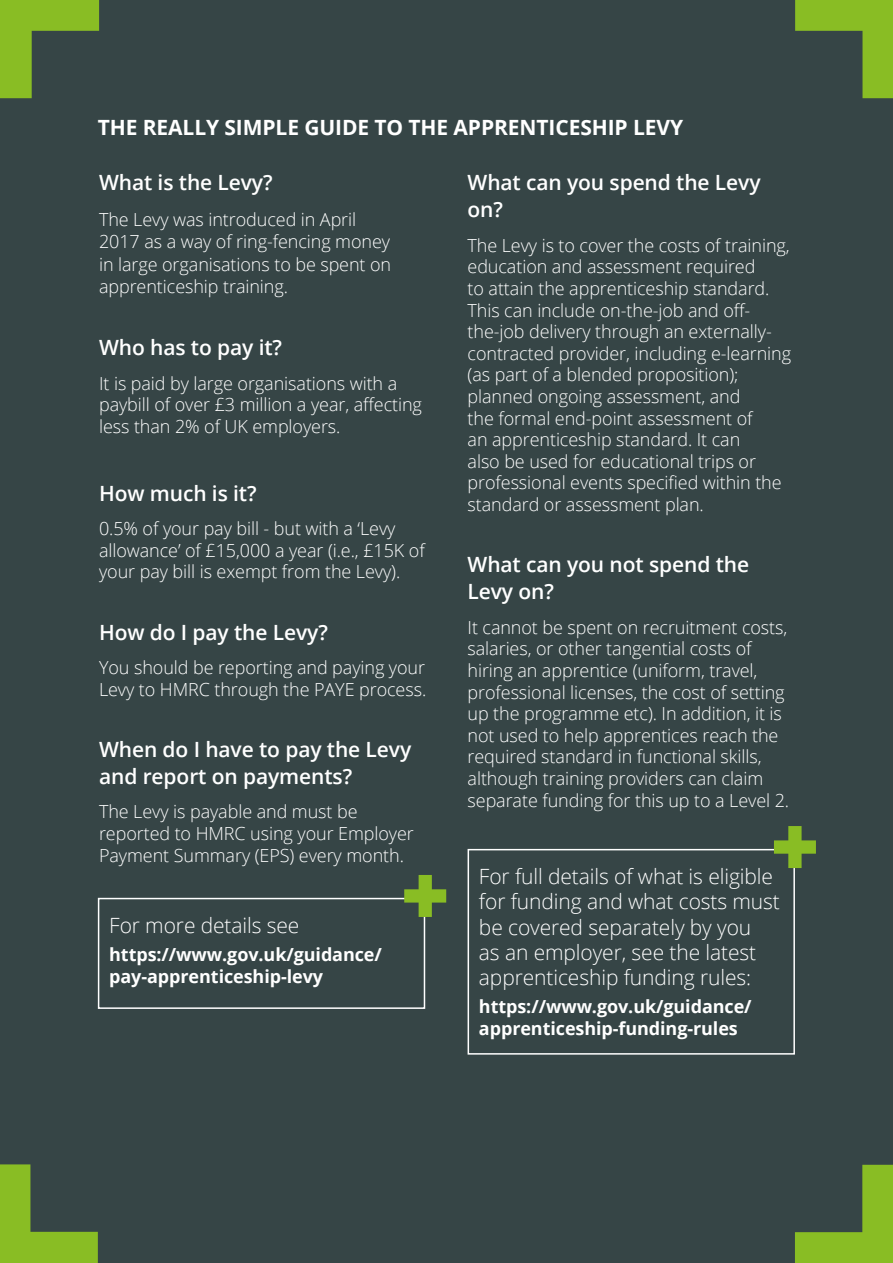
<style>
.page{position:relative;width:893px;height:1263px;background:#364546}
.page>*{position:absolute;margin:0;border:0;box-sizing:border-box;transform-origin:0 0}
.t1{font:600 21px/27px "Open Sans";letter-spacing:-.005em;color:#fff}
.t2{font:300 21px/25.2px "Open Sans";letter-spacing:-.005em;color:#fff}
.t3{font:700 21px "Open Sans";letter-spacing:-.005em;color:#fff}
.t4{font:300 18px/21.6px "Open Sans";letter-spacing:-.005em;color:#fff}
.t5{font:700 18px/21.6px "Open Sans";letter-spacing:-.005em;color:#fff}
</style>
<div class="page">
<svg style="left:0;top:0;width:99px;height:98px"></svg>
<svg style="left:795px;top:0;width:98px;height:98px"></svg>
<svg style="left:0;top:1164px;width:98px;height:99px"></svg>
<svg style="left:795px;top:1165px;width:98px;height:98px"></svg>
<div style="left:98px;top:898px;width:327px;height:111px;border:2px solid #fff"></div>
<svg style="left:404px;top:875px;width:42px;height:42px"></svg>
<div style="left:468px;top:849px;width:327px;height:205px;border:2px solid #fff"></div>
<svg style="left:774px;top:826px;width:42px;height:42px"></svg>
<p class="t3" style="left:98px;top:113px;width:587px">THE REALLY SIMPLE GUIDE TO THE APPRENTICESHIP LEVY</p>
<p class="t1" style="left:99px;top:169px;width:175px">What is the Levy?</p>
<p class="t4" style="left:99px;top:207px;width:294px;line-height:22.5px">The Levy was introduced in April<br>2017 as a way of ring-fencing money in large organisations to be spent on apprenticeship training.</p>
<p class="t1" style="left:99px;top:334px;width:185px">Who has to pay it?</p>
<p class="t4" style="left:99px;top:372px;width:324px">It is paid by large organisations with a paybill of over £3 million a year, affecting less than 2% of UK employers.</p>
<p class="t1" style="left:99px;top:479px;width:159px">How much is it?</p>
<p class="t4" style="left:99px;top:517px;width:327px">0.5% of your pay bill - but with a ‘Levy allowance’ of £15,000 a year (i.e., £15K of your pay bill is exempt from the Levy).</p>
<p class="t1" style="left:99px;top:618px;width:230px">How do I pay the Levy?</p>
<p class="t4" style="left:99px;top:656px;width:329px">You should be reporting and paying your<br>Levy to HMRC through the PAYE process.</p>
<p class="t1" style="left:99px;top:735px;width:314px">When do I have to pay the Levy and report on payments?</p>
<p class="t4" style="left:99px;top:800px;width:316px">The Levy is payable and must be reported to HMRC using your Employer<br>Payment Summary (EPS) every month.</p>
<p class="t2" style="left:109px;top:912px;width:192px">For more details see</p>
<p class="t5" style="left:109px;top:943px;width:274px">https://www.gov.uk/guidance/ pay-apprenticeship-levy</p>
<p class="t1" style="left:468px;top:169px;width:295px">What can you spend the Levy on?</p>
<p class="t4" style="left:468px;top:234px;width:325px">The Levy is to cover the costs of training, education and assessment required<br>to attain the apprenticeship standard.<br>This can include on-the-job and off&shy;the-job delivery through an externally&shy;contracted provider, including e-learning (as part of a blended proposition); planned ongoing assessment, and<br>the formal end-point assessment of<br>an apprenticeship standard. It can<br>also be used for educational trips or professional events specified within the standard or assessment plan.</p>
<p class="t1" style="left:468px;top:551px;width:283px">What can you not spend the<br>Levy on?</p>
<p class="t4" style="left:468px;top:616px;width:323px">It cannot be spent on recruitment costs, salaries, or other tangential costs of hiring an apprentice (uniform, travel, professional licenses, the cost of setting up the programme etc). In addition, it is not used to help apprentices reach the required standard in functional skills, although training providers can claim separate funding for this up to a Level 2.</p>
<p class="t2" style="left:479px;top:863px;width:303px">For full details of what is eligible for funding and what costs must be covered separately by you<br>as an employer, see the latest apprenticeship funding rules:</p>
<p class="t5" style="left:479px;top:995px;width:274px">https://www.gov.uk/guidance/ apprenticeship-funding-rules</p>
</div>
